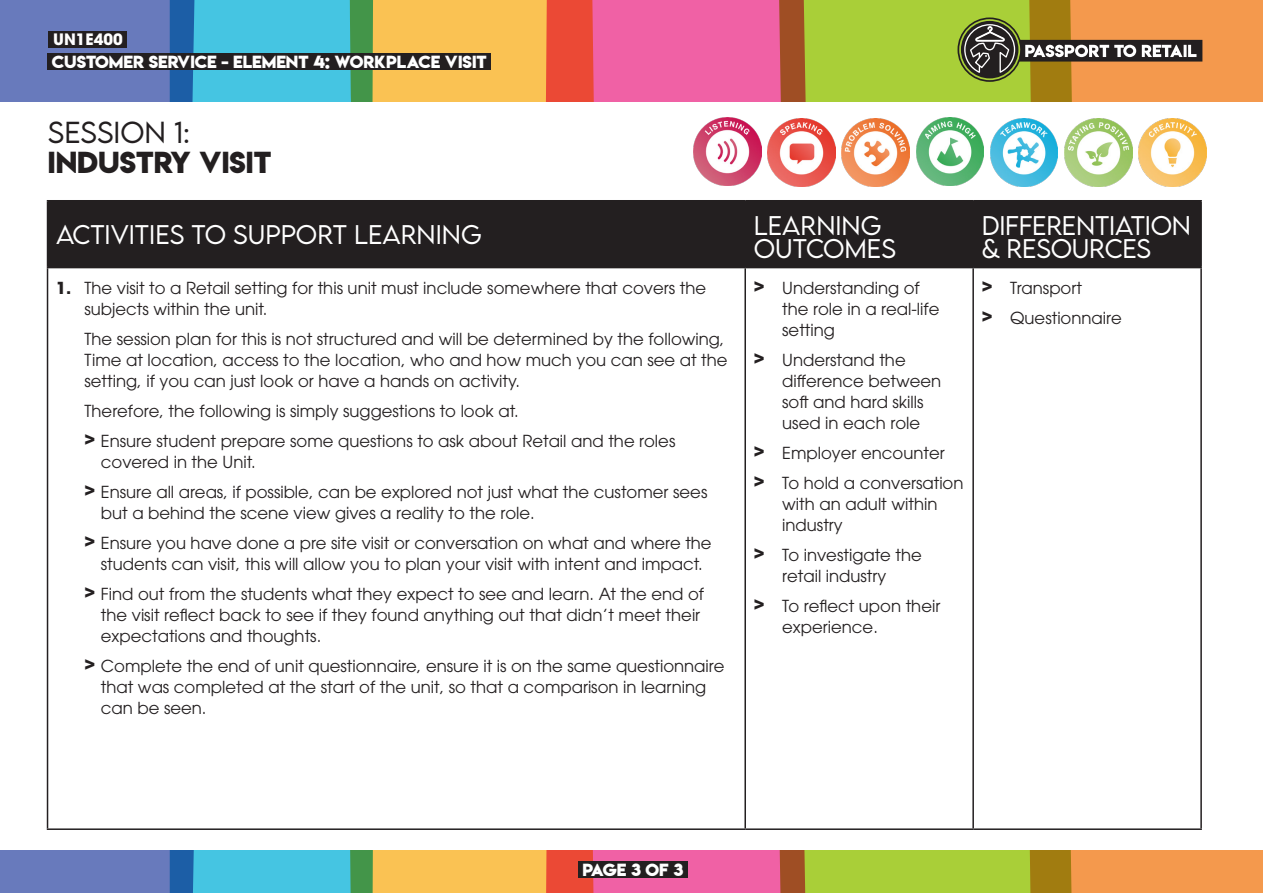
<style>
.page{position:relative;width:1263px;height:893px;background:#fff}
.page>*{position:absolute;margin:0;border:0;box-sizing:border-box;transform-origin:0 0}
.t1{font:27px/30px "Lemon Milkbold";color:#231f20}
.t2{font:300 24px/22.5px "LEMONMILK";color:#fff}
.t3{font:16.5px/21px "ITC Avant Garde Pro";color:#231f20}
.t4{font:15.6px "Lemon Milkbold";color:#fff}
.t5{font:700 15.6px "ITC Avant Garde Pro";color:#fff}
.s1{font-family:"LEMONMILK";font-weight:300}
.s2{font-weight:700}
</style>
<div class="page">
<div style="left:48px;top:201px;width:1152px;height:66px;background:#231f20"></div>
<hr style="left:47px;top:200px;width:698px;height:1px;background:#231f20">
<hr style="left:47px;top:201px;width:1px;height:66px;background:#231f20">
<hr style="left:745px;top:200px;width:228px;height:1px;background:#231f20">
<hr style="left:744px;top:201px;width:2px;height:66px;background:#231f20">
<hr style="left:973px;top:200px;width:229px;height:1px;background:#231f20">
<hr style="left:972px;top:201px;width:2px;height:66px;background:#231f20">
<hr style="left:1200px;top:201px;width:2px;height:66px;background:#231f20">
<hr style="left:47px;top:267px;width:698px;height:1px;background:#231f20">
<hr style="left:47px;top:268px;width:1px;height:560px;background:#231f20">
<hr style="left:745px;top:267px;width:228px;height:1px;background:#231f20">
<hr style="left:744px;top:268px;width:2px;height:560px;background:#231f20">
<hr style="left:973px;top:267px;width:229px;height:1px;background:#231f20">
<hr style="left:972px;top:268px;width:2px;height:560px;background:#231f20">
<hr style="left:1200px;top:268px;width:2px;height:560px;background:#231f20">
<hr style="left:47px;top:828px;width:698px;height:2px;background:#231f20">
<hr style="left:745px;top:828px;width:228px;height:2px;background:#231f20">
<hr style="left:973px;top:828px;width:229px;height:2px;background:#231f20">
<svg style="left:0;top:851px;width:1263px;height:42px;background:#af9c75"></svg>
<div style="left:578px;top:862px;width:109px;height:16px;background:#231f20"></div>
<svg style="left:0;top:0;width:1263px;height:102px;background:#a78d6e"></svg>
<img style="left:1138px;top:119px;width:68px;height:67px">
<img style="left:990px;top:119px;width:68px;height:67px">
<img style="left:767px;top:119px;width:68px;height:67px">
<img style="left:1064px;top:119px;width:68px;height:67px">
<img style="left:842px;top:119px;width:67px;height:67px">
<img style="left:916px;top:118px;width:67px;height:67px">
<img style="left:693px;top:118px;width:68px;height:67px">
<div style="left:49px;top:31px;width:78px;height:17px;background:#231f20"></div>
<p class="t5" style="left:53px;top:29px;width:71px">UN1E400</p>
<p class="t5" style="left:76px;top:29px;width:47px">Ind 1</p>
<p class="t4" style="left:52px;top:50px;width:437px">CUSTOMER SERVICE - ELEMENT 4: WORKPLACE VISIT</p>
<p class="t1" style="left:48px;top:117px;width:225px"><span class="s1">SESSION 1:<br></span>INDUSTRY VISIT</p>
<p class="t2" style="left:56px;top:223px;width:425px">ACTIVITIES TO SUPPORT LEARNING</p>
<p class="t2" style="left:754px;top:215px;width:144px">LEARNING<br>OUTCOMES</p>
<p class="t2" style="left:982px;top:215px;width:211px">DIFFERENTIATION &amp; RESOURCES</p>
<p class="t3" style="left:85px;top:277px;width:623px;text-indent:-28px"><span class="s2">1.</span> The visit to a Retail setting for this unit must include somewhere that covers the subjects within the unit.</p>
<p class="t3" style="left:85px;top:328px;width:645px">The session plan for this is not structured and will be determined by the following,<br>Time at location, access to the location, who and how much you can see at the setting, if you can just look or have a hands on activity.</p>
<p class="t3" style="left:85px;top:400px;width:436px">Therefore, the following is simply suggestions to look at.</p>
<p class="t3" style="left:101px;top:430px;width:576px;text-indent:-16px"><sup>&gt;</sup> Ensure student prepare some questions to ask about Retail and the roles covered in the Unit.</p>
<p class="t3" style="left:101px;top:481px;width:608px;text-indent:-16px"><sup>&gt;</sup> Ensure all areas, if possible, can be explored not just what the customer sees but a behind the scene view gives a reality to the role.</p>
<p class="t3" style="left:85px;top:532px;width:629px;text-align:center"><sup>&gt;</sup> Ensure you have done a pre site visit or conversation on what and where the students can visit, this will allow you to plan your visit with intent and impact.</p>
<p class="t3" style="left:101px;top:584px;width:605px;text-indent:-16px"><sup>&gt;</sup> Find out from the students what they expect to see and learn. At the end of the visit reflect back to see if they found anything out that didn’t meet their expectations and thoughts.</p>
<p class="t3" style="left:101px;top:656px;width:625px;text-indent:-16px"><sup>&gt;</sup> Complete the end of unit questionnaire, ensure it is on the same questionnaire that was completed at the start of the unit, so that a comparison in learning can be seen.</p>
<p class="t3" style="left:782px;top:277px;width:159px;text-indent:-29px"><sup>&gt;</sup> Understanding of the role in a real-life setting</p>
<p class="t3" style="left:782px;top:349px;width:161px;text-indent:-29px"><sup>&gt;</sup> Understand the difference between soft and hard skills used in each role</p>
<p class="t3" style="left:754px;top:442px;width:192px"><sup>&gt;</sup> Employer encounter</p>
<p class="t3" style="left:782px;top:472px;width:183px;text-indent:-29px"><sup>&gt;</sup> To hold a conversation with an adult within industry</p>
<p class="t3" style="left:754px;top:544px;width:170px;text-align:center"><sup>&gt;</sup> To investigate the retail industry</p>
<p class="t3" style="left:782px;top:595px;width:160px;text-indent:-29px"><sup>&gt;</sup> To reflect upon their experience.</p>
<p class="t3" style="left:982px;top:277px;width:102px"><sup>&gt;</sup> Transport</p>
<p class="t3" style="left:982px;top:307px;width:142px"><sup>&gt;</sup> Questionnaire</p>
<p class="t4" style="left:582px;top:859px;width:102px">PAGE 3 OF 3</p>
</div>
